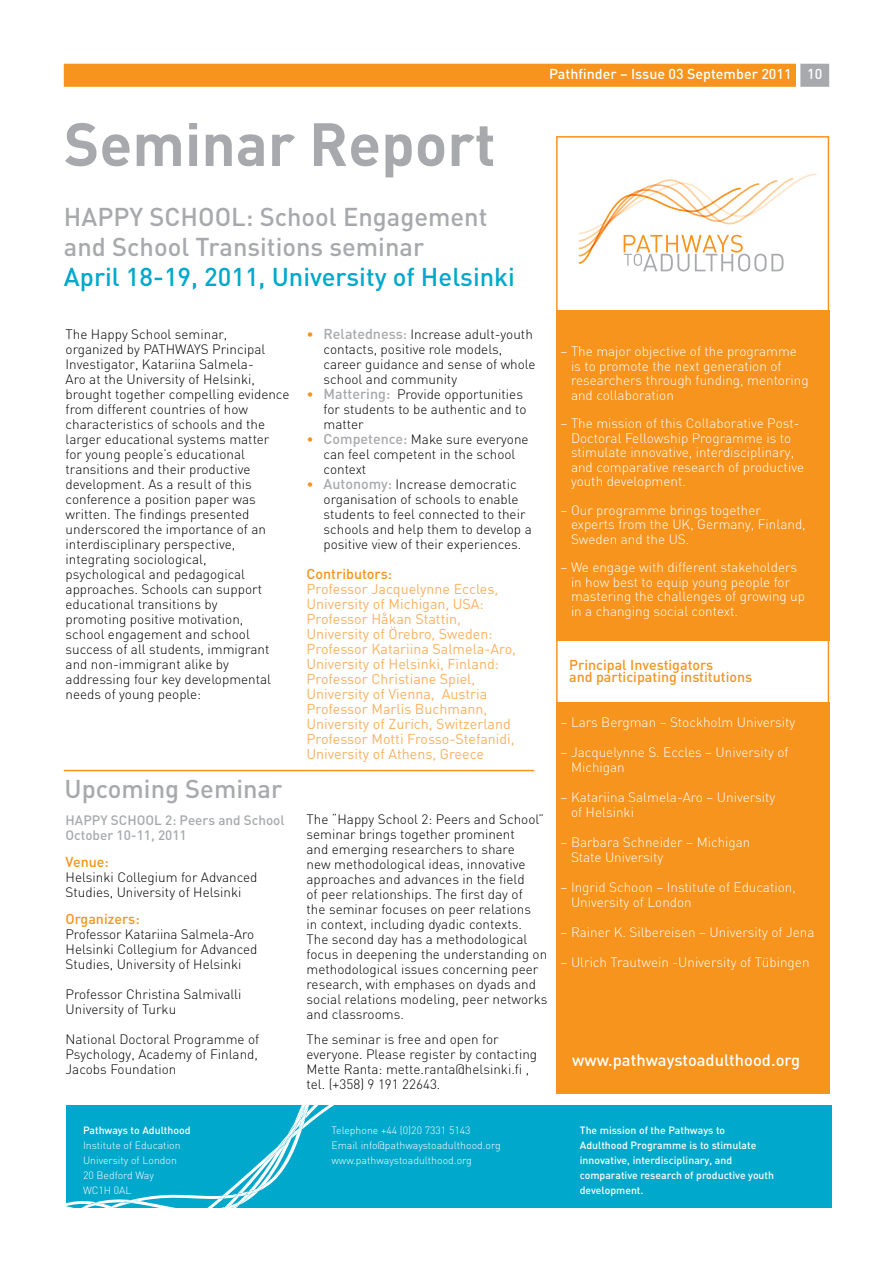
<style>
.page{position:relative;width:893px;height:1263px;background:#fff}
.page>*{position:absolute;margin:0;border:0;box-sizing:border-box;transform-origin:0 0}
.t1{font:700 60px "DIN";color:#a7a9ac}
.t2{font:500 25.5px/30px "DIN";color:#a7a9ac}
.t3{font:500 25.5px "DIN";color:#00a8cb}
.t4{font:500 16.5px "DIN";color:#fff}
.t5{font:14.25px/15px "DIN";color:#fbb161}
.t6{font:500 14.25px/12px "DIN";color:#f7941e}
.t7{font:500 14.25px "DIN";color:#fff}
.t8{font:300 13.5px/15px "DIN";color:#000}
.t9{font:300 13.5px/14.4px "DIN";color:#fff}
.t10{font:500 13.5px/15px "DIN";color:#a7a9ac}
.t11{font:500 10.5px/15px "DIN";color:#fff}
.t12{font:300 10.5px/15px "DIN";color:#fff}
.s1{color:#f7941e}
.s2{font-weight:500;font-size:14.25px;color:#a7a9ac}
</style>
<div class="page">
<div style="left:64px;top:64px;width:732px;height:23px;background:#f7941e"></div>
<div style="left:800px;top:64px;width:29px;height:23px;background:#a7a9ac"></div>
<div style="left:66px;top:1105px;width:765px;height:103px;background:#00a8cb"></div>
<svg style="left:66px;top:1105px;width:269px;height:103px"></svg>
<hr style="left:64px;top:770px;width:470px;height:1px;background:#f7941e">
<svg style="left:578px;top:174px;width:239px;height:97px"></svg>
<div style="left:556px;top:310px;width:274px;height:331px;background:#f7941e"></div>
<div style="left:556px;top:702px;width:274px;height:392px;background:#f7941e"></div>
<div style="left:556px;top:136px;width:273px;height:958px;border:2px solid #f7941e"></div>
<h1 class="t1" style="left:64px;top:105px;width:433px">Seminar Report</h1>
<h2 class="t2" style="left:64px;top:201px;width:425px">HAPPY SCHOOL: School Engagement and School Transitions seminar</h2>
<h2 class="t3" style="left:64px;top:260px;width:452px">April 18-19, 2011, University of Helsinki</h2>
<p class="t7" style="left:549px;top:65px;width:275px">Pathfinder – Issue 03 September 2011 10</p>
<p class="t8" style="left:66px;top:327px;width:225px">The Happy School seminar,<br>organized by PATHWAYS Principal<br>Investigator, Katariina Salmela-<br>Aro at the University of Helsinki, brought together compelling evidence from different countries of how characteristics of schools and the larger educational systems matter<br>for young people’s educational transitions and their productive development. As a result of this conference a position paper was written. The findings presented underscored the importance of an interdisciplinary perspective, integrating sociological, psychological and pedagogical approaches. Schools can support educational transitions by<br>promoting positive motivation,<br>school engagement and school success of all students, immigrant and non-immigrant alike by addressing four key developmental needs of young people:</p>
<p class="t8" style="left:324px;top:327px;width:213px;text-indent:-17px"><span class="s1">•</span> <span class="s2">Relatedness:</span> Increase adult-youth contacts, positive role models, career guidance and sense of whole school and community</p>
<p class="t8" style="left:324px;top:387px;width:205px;text-indent:-17px"><span class="s1">•</span> <span class="s2">Mattering:</span> Provide opportunities for students to be authentic and to matter</p>
<p class="t8" style="left:324px;top:432px;width:207px;text-indent:-17px"><span class="s1">•</span> <span class="s2">Competence:</span> Make sure everyone can feel competent in the school context</p>
<p class="t8" style="left:324px;top:477px;width:210px;text-indent:-17px"><span class="s1">•</span> <span class="s2">Autonomy:</span> Increase democratic organisation of schools to enable students to feel connected to their schools and help them to develop a positive view of their experiences.</p>
<p class="t6" style="left:307px;top:567px;width:87px">Contributors:</p>
<p class="t5" style="left:307px;top:581px;width:211px">Professor Jacquelynne Eccles,<br>University of Michigan, USA:<br>Professor Håkan Stattin,<br>University of Örebro, Sweden:<br>Professor Katariina Salmela-Aro,<br>University of Helsinki, Finland:<br>Professor Christiane Spiel,<br>University of Vienna, Austria<br>Professor Marlis Buchmann,<br>University of Zurich, Switzerland<br>Professor Motti Frosso-Stefanidi,<br>University of Athens, Greece</p>
<h2 class="t2" style="left:65px;top:773px;width:219px">Upcoming Seminar</h2>
<p class="t10" style="left:66px;top:812px;width:221px">HAPPY SCHOOL 2: Peers and School<br>October 10-11, 2011</p>
<p class="t6" style="left:66px;top:855px;width:45px">Venue:</p>
<p class="t8" style="left:66px;top:869px;width:193px">Helsinki Collegium for Advanced<br>Studies, University of Helsinki</p>
<p class="t6" style="left:66px;top:912px;width:76px">Organizers:</p>
<p class="t8" style="left:66px;top:926px;width:193px">Professor Katariina Salmela-Aro<br>Helsinki Collegium for Advanced<br>Studies, University of Helsinki</p>
<p class="t8" style="left:66px;top:986px;width:177px">Professor Christina Salmivalli<br>University of Turku</p>
<p class="t8" style="left:66px;top:1031px;width:195px;text-align:justify">National Doctoral Programme of Psychology, Academy of Finland, Jacobs Foundation</p>
<p class="t8" style="left:307px;top:812px;width:242px">The “Happy School 2: Peers and School” seminar brings together prominent<br>and emerging researchers to share<br>new methodological ideas, innovative approaches and advances in the field<br>of peer relationships. The first day of<br>the seminar focuses on peer relations<br>in context, including dyadic contexts.<br>The second day has a methodological focus in deepening the understanding on methodological issues concerning peer research, with emphases on dyads and social relations modeling, peer networks and classrooms.</p>
<p class="t8" style="left:307px;top:1031px;width:232px">The seminar is free and open for everyone. Please register by contacting Mette Ranta: mette.ranta@helsinki.fi , tel. (+358) 9 191 22643.</p>
<p class="t9" style="left:571px;top:344px;width:239px;text-indent:-10px">– The major objective of the programme is to promote the next generation of researchers through funding, mentoring and collaboration</p>
<p class="t9" style="left:571px;top:416px;width:235px;text-indent:-10px">– The mission of this Collaborative Post-Doctoral Fellowship Programme is to stimulate innovative, interdisciplinary, and comparative research of productive youth development.</p>
<p class="t9" style="left:571px;top:503px;width:236px;text-indent:-10px">– Our programme brings together experts from the UK, Germany, Finland,<br>Sweden and the US.</p>
<p class="t9" style="left:571px;top:560px;width:236px;text-indent:-10px">– We engage with different stakeholders in how best to equip young people for mastering the challenges of growing up in a changing social context.</p>
<p class="t6" style="left:569px;top:658px;width:185px">Principal Investigators<br>and participating institutions</p>
<p class="t9" style="left:561px;top:714px;width:236px">– Lars Bergman – Stockholm University</p>
<p class="t9" style="left:571px;top:744px;width:219px;line-height:15px;text-indent:-10px">– Jacquelynne S. Eccles – University of<br>Michigan</p>
<p class="t9" style="left:571px;top:789px;width:206px;line-height:15px;text-indent:-10px">– Katariina Salmela-Aro – University of Helsinki</p>
<p class="t9" style="left:571px;top:834px;width:181px;line-height:15px;text-indent:-10px">– Barbara Schneider – Michigan<br>State University</p>
<p class="t9" style="left:571px;top:879px;width:226px;line-height:15px;text-indent:-10px">– Ingrid Schoon – Institute of Education,<br>University of London</p>
<p class="t9" style="left:561px;top:924px;width:255px">– Rainer K. Silbereisen – University of Jena</p>
<p class="t9" style="left:561px;top:954px;width:250px">– Ulrich Trautwein -University of Tübingen</p>
<p class="t4" style="left:572px;top:1049px;width:230px">www.pathwaystoadulthood.org</p>
<p class="t11" style="left:83px;top:1122px;width:109px">Pathways to Adulthood</p>
<p class="t12" style="left:83px;top:1138px;width:99px">Institute of Education<br>University of London<br>20 Bedford Way<br>WC1H 0AL</p>
<p class="t12" style="left:331px;top:1123px;width:171px">Telephone +44 (0)20 7331 5143<br>Email info@pathwaystoadulthood.org www.pathwaystoadulthood.org</p>
<p class="t11" style="left:580px;top:1122px;width:196px">The mission of the Pathways to<br>Adulthood Programme is to stimulate innovative, interdisciplinary, and comparative research of productive youth development.</p>
</div>
